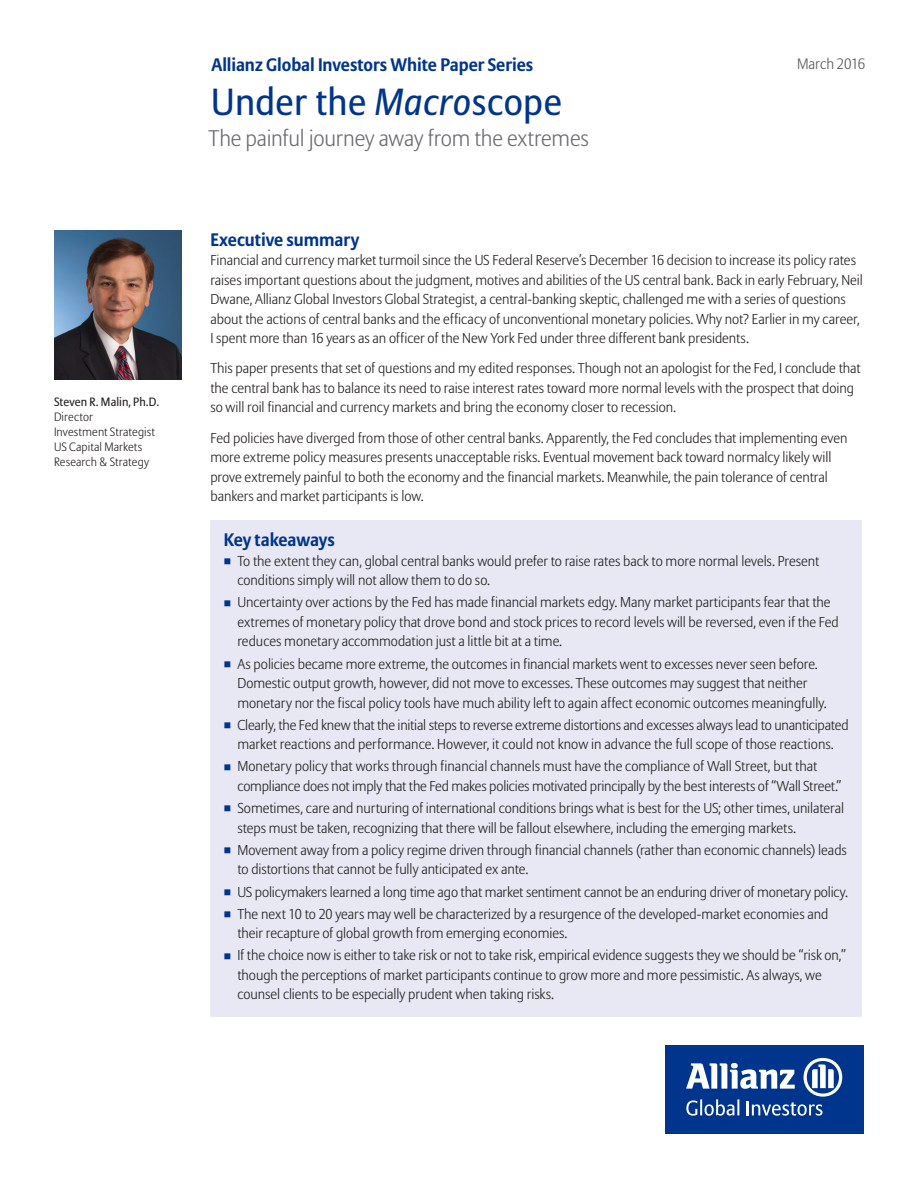
<style>
.page{position:relative;width:918px;height:1188px;background:#fff}
.page>*{position:absolute;margin:0;border:0;box-sizing:border-box;transform-origin:0 0}
.Headline_Type_3___25{font:37.5px "Allianz Sans";letter-spacing:.01em;color:#00358d}
.Lead_In___15pt___gre{font:300 22.5px "Allianz Sans";letter-spacing:-.005em;color:#6c6d70}
.Identifier_informati{font:700 18px "Allianz Sans";letter-spacing:-.005em;color:#00358d}
.Subheadline_Type_1{font:700 18px "Allianz Sans";letter-spacing:-.005em;color:#00358d}
.AllianzGI_Subject_li{font:300 15px "Allianz Sans";letter-spacing:-.005em;color:#57585a}
.Body{font:300 14.25px/19.5px "Allianz Sans";letter-spacing:-.005em;color:#231f20}
.Marginalia_Body_copy{font:300 12px/15px "Allianz Sans";letter-spacing:.01em;color:#231f20}
.s1{font-weight:400}
.s2{font-style:italic}
.s3{font-size:10.5px;color:#00358d}
</style>
<div class="page">
<div style="left:210px;top:521px;width:652px;height:496px;background:#e8e8f4"></div>
<div style="left:665px;top:1045px;width:199px;height:89px;background:#00358d"></div>
<svg style="left:686px;top:1058px;width:156px;height:58px"></svg>
<img style="left:54px;top:230px;width:127px;height:150px">
<p class="Marginalia_Body_copy" style="left:54px;top:395px;width:107px"><span class="s1">Steven R. Malin, Ph.D.<br></span>Director<br>Investment Strategist<br>US Capital Markets<br>Research &amp; Strategy</p>
<p class="Identifier_informati" style="left:212px;top:53px;width:323px">Allianz Global Investors White Paper Series</p>
<p class="Headline_Type_3___25" style="left:211px;top:79px;width:352px">Under the <span class="s2">Macro</span>scope</p>
<p class="Lead_In___15pt___gre" style="left:209px;top:125px;width:382px">The painful journey away from the extremes</p>
<p class="AllianzGI_Subject_li" style="left:797px;top:55px;width:70px">March 2016</p>
<p class="Subheadline_Type_1" style="left:210px;top:228px;width:150px">Executive summary</p>
<p class="Body" style="left:210px;top:251px;width:654px">Financial and currency market turmoil since the US Federal Reserve’s December 16 decision to increase its policy rates raises important questions about the judgment, motives and abilities of the US central bank. Back in early February, Neil Dwane, Allianz Global Investors Global Strategist, a central-banking skeptic, challenged me with a series of questions about the actions of central banks and the efficacy of unconventional monetary policies. Why not? Earlier in my career, I spent more than 16 years as an officer of the New York Fed under three different bank presidents.</p>
<p class="Body" style="left:210px;top:359px;width:652px">This paper presents that set of questions and my edited responses. Though not an apologist for the Fed, I conclude that the central bank has to balance its need to raise interest rates toward more normal levels with the prospect that doing so will roil financial and currency markets and bring the economy closer to recession.</p>
<p class="Body" style="left:210px;top:429px;width:639px">Fed policies have diverged from those of other central banks. Apparently, the Fed concludes that implementing even more extreme policy measures presents unacceptable risks. Eventual movement back toward normalcy likely will prove extremely painful to both the economy and the financial markets. Meanwhile, the pain tolerance of central bankers and market participants is low.</p>
<p class="Subheadline_Type_1" style="left:224px;top:528px;width:112px">Key takeaways</p>
<p class="Body" style="left:237px;top:552px;width:583px;text-indent:-14px"><span class="s3">◽◽</span> To the extent they can, global central banks would prefer to raise rates back to more normal levels. Present conditions simply will not allow them to do so.</p>
<p class="Body" style="left:237px;top:593px;width:603px;text-indent:-14px"><span class="s3">◽◽</span> Uncertainty over actions by the Fed has made financial markets edgy. Many market participants fear that the extremes of monetary policy that drove bond and stock prices to record levels will be reversed, even if the Fed reduces monetary accommodation just a little bit at a time.</p>
<p class="Body" style="left:237px;top:655px;width:591px;text-indent:-14px"><span class="s3">◽◽</span> As policies became more extreme, the outcomes in financial markets went to excesses never seen before.<br>Domestic output growth, however, did not move to excesses. These outcomes may suggest that neither monetary nor the fiscal policy tools have much ability left to again affect economic outcomes meaningfully.</p>
<p class="Body" style="left:224px;top:716px;width:626px;text-align:center"><span class="s3">◽◽</span> Clearly, the Fed knew that the initial steps to reverse extreme distortions and excesses always lead to unanticipated market reactions and performance. However, it could not know in advance the full scope of those reactions.</p>
<p class="Body" style="left:237px;top:757px;width:605px;text-indent:-14px"><span class="s3">◽◽</span> Monetary policy that works through financial channels must have the compliance of Wall Street, but that compliance does not imply that the Fed makes policies motivated principally by the best interests of “Wall Street.”</p>
<p class="Body" style="left:237px;top:799px;width:608px;text-indent:-14px"><span class="s3">◽◽</span> Sometimes, care and nurturing of international conditions brings what is best for the US; other times, unilateral steps must be taken, recognizing that there will be fallout elsewhere, including the emerging markets.</p>
<p class="Body" style="left:237px;top:841px;width:611px;text-indent:-14px"><span class="s3">◽◽</span> Movement away from a policy regime driven through financial channels (rather than economic channels) leads to distortions that cannot be fully anticipated ex ante.</p>
<p class="Body" style="left:224px;top:883px;width:626px"><span class="s3">◽◽</span> US policymakers learned a long time ago that market sentiment cannot be an enduring driver of monetary policy.</p>
<p class="Body" style="left:237px;top:905px;width:593px;text-indent:-14px"><span class="s3">◽◽</span> The next 10 to 20 years may well be characterized by a resurgence of the developed-market economies and their recapture of global growth from emerging economies.</p>
<p class="Body" style="left:237px;top:946px;width:610px;text-indent:-14px"><span class="s3">◽◽</span> If the choice now is either to take risk or not to take risk, empirical evidence suggests they we should be “risk on,” though the perceptions of market participants continue to grow more and more pessimistic. As always, we counsel clients to be especially prudent when taking risks.</p>
</div>
